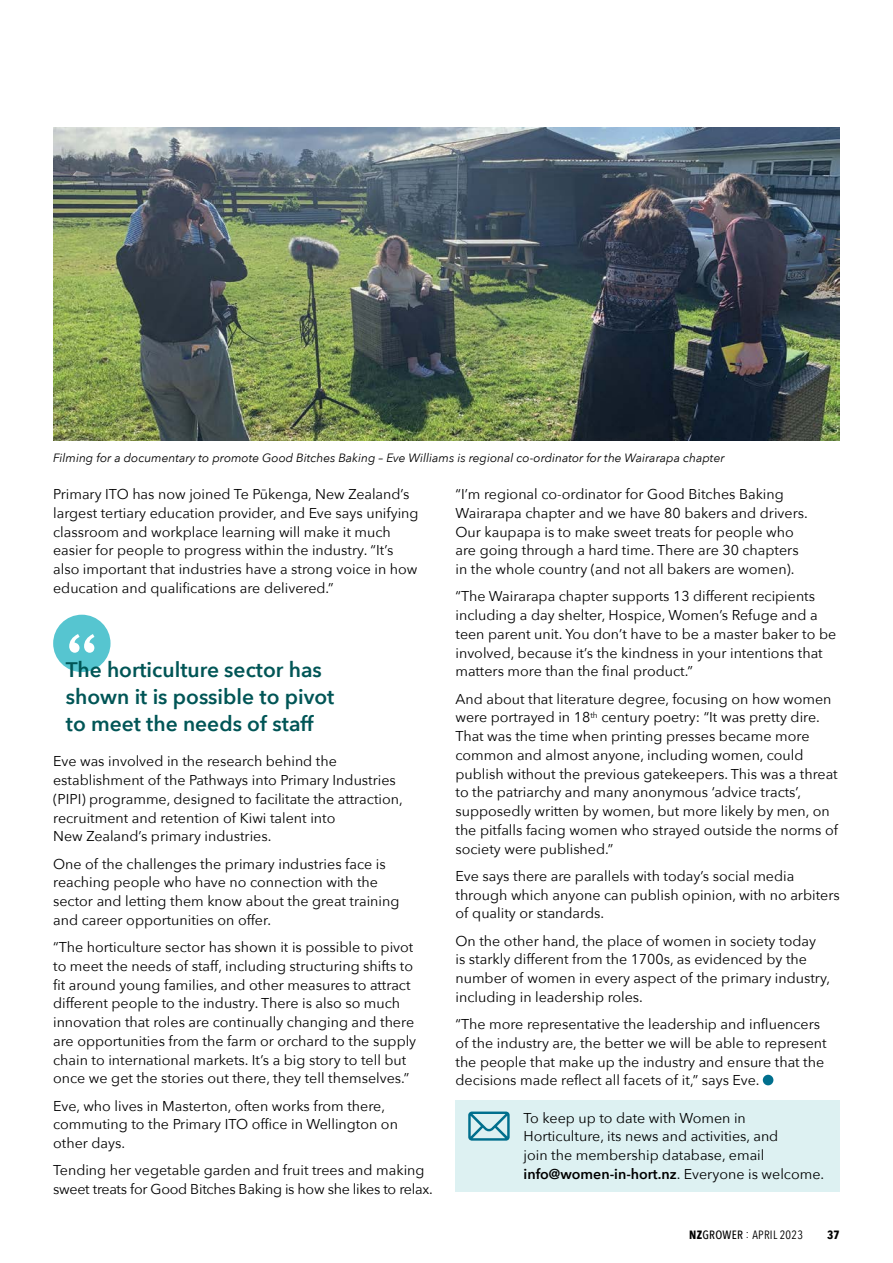
<style>
.page{position:relative;width:893px;height:1263px;background:#fff}
.page>*{position:absolute;margin:0;border:0;box-sizing:border-box;transform-origin:0 0}
.t1{font:600 21px/27px "Avenir Next";color:#005556}
.t2{font:14.25px/18.8px "Avenir Next";color:#000}
.t3{font:14.25px/18.8px "Avenir Next";letter-spacing:-.02em;color:#000}
.t4{font:italic 12px "Avenir Next";color:#000}
.t5{font:12px "Avenir Next Condensed";letter-spacing:.02em;color:#000}
.t6{font:700 12px "Avenir Next Condensed";color:#000}
.s1{font-weight:600}
.s2{font-weight:700}
.s3{font-weight:500}
</style>
<div class="page">
<div style="left:53px;top:615px;width:58px;height:57px;background:#56c5d0;border-radius:50%"></div>
<svg style="left:69px;top:634px;width:25px;height:19px"></svg>
<div style="left:763px;top:1075px;width:10px;height:10px;background:#006f8d;border-radius:50%"></div>
<div style="left:455px;top:1100px;width:385px;height:92px;background:#ddf1f2"></div>
<svg style="left:468px;top:1111px;width:42px;height:30px"></svg>
<img style="left:53px;top:128px;width:787px;height:313px">
<p class="t4" style="left:53px;top:448px;width:673px">Filming for a documentary to promote Good Bitches Baking – Eve Williams is regional co-ordinator for the Wairarapa chapter</p>
<p class="t2" style="left:53px;top:484px;width:367px">Primary ITO has now joined Te Pūkenga, New Zealand’s largest tertiary education provider, and Eve says unifying classroom and workplace learning will make it much easier for people to progress within the industry. “It’s also important that industries have a strong voice in how education and qualifications are delivered.”</p>
<p class="t2" style="left:455px;top:484px;width:354px">“I’m regional co-ordinator for Good Bitches Baking Wairarapa chapter and we have 80 bakers and drivers.<br>Our kaupapa is to make sweet treats for people who are going through a hard time. There are 30 chapters in the whole country (and not all bakers are women).</p>
<p class="t2" style="left:455px;top:586px;width:382px">“The Wairarapa chapter supports 13 different recipients including a day shelter, Hospice, Women’s Refuge and a teen parent unit. You don’t have to be a master baker to be involved, because it’s the kindness in your intentions that matters more than the final product.”</p>
<p class="t2" style="left:455px;top:689px;width:384px">And about that literature degree, focusing on how women were portrayed in 18<sup>th</sup> century poetry: “It was pretty dire.<br>That was the time when printing presses became more common and almost anyone, including women, could publish without the previous gatekeepers. This was a threat to the patriarchy and many anonymous ‘advice tracts’, supposedly written by women, but more likely by men, on the pitfalls facing women who strayed outside the norms of society were published.”</p>
<p class="t2" style="left:455px;top:866px;width:386px">Eve says there are parallels with today’s social media through which anyone can publish opinion, with no arbiters of quality or standards.</p>
<p class="t2" style="left:455px;top:931px;width:376px">On the other hand, the place of women in society today<br>is starkly different from the 1700s, as evidenced by the number of women in every aspect of the primary industry, including in leadership roles.</p>
<p class="t2" style="left:455px;top:1014px;width:373px">“The more representative the leadership and influencers of the industry are, the better we will be able to represent the people that make up the industry and ensure that the decisions made reflect all facets of it,” says Eve.</p>
<p class="t2" style="left:524px;top:1108px;width:302px">To keep up to date with Women in Horticulture, its news and activities, and<br>join the membership database, email <span class="s1">info@women-in-hort.nz</span>. Everyone is welcome.</p>
<h1 class="t1" style="left:66px;top:655px;width:270px">The horticulture sector has shown it is possible to pivot to meet the needs of staff</h1>
<p class="t2" style="left:53px;top:751px;width:351px">Eve was involved in the research behind the establishment of the Pathways into Primary Industries (PIPI) programme, designed to facilitate the attraction, recruitment and retention of Kiwi talent into<br>New Zealand’s primary industries.</p>
<p class="t2" style="left:53px;top:854px;width:348px">One of the challenges the primary industries face is reaching people who have no connection with the sector and letting them know about the great training and career opportunities on offer.</p>
<p class="t2" style="left:53px;top:937px;width:365px">“The horticulture sector has shown it is possible to pivot to meet the needs of staff, including structuring shifts to fit around young families, and other measures to attract different people to the industry. There is also so much innovation that roles are continually changing and there are opportunities from the farm or orchard to the supply chain to international markets. It’s a big story to tell but once we get the stories out there, they tell themselves.”</p>
<p class="t2" style="left:53px;top:1096px;width:346px">Eve, who lives in Masterton, often works from there, commuting to the Primary ITO office in Wellington on other days.</p>
<p class="t3" style="left:53px;top:1160px;width:381px">Tending her vegetable garden and fruit trees and making sweet treats for Good Bitches Baking is how she likes to relax.</p>
<p class="t5" style="left:689px;top:1225px;width:115px"><span class="s2">NZ</span><span class="s3">GROWER</span> : APRIL 2023</p>
<p class="t6" style="left:827px;top:1228px;width:14px">37</p>
</div>
